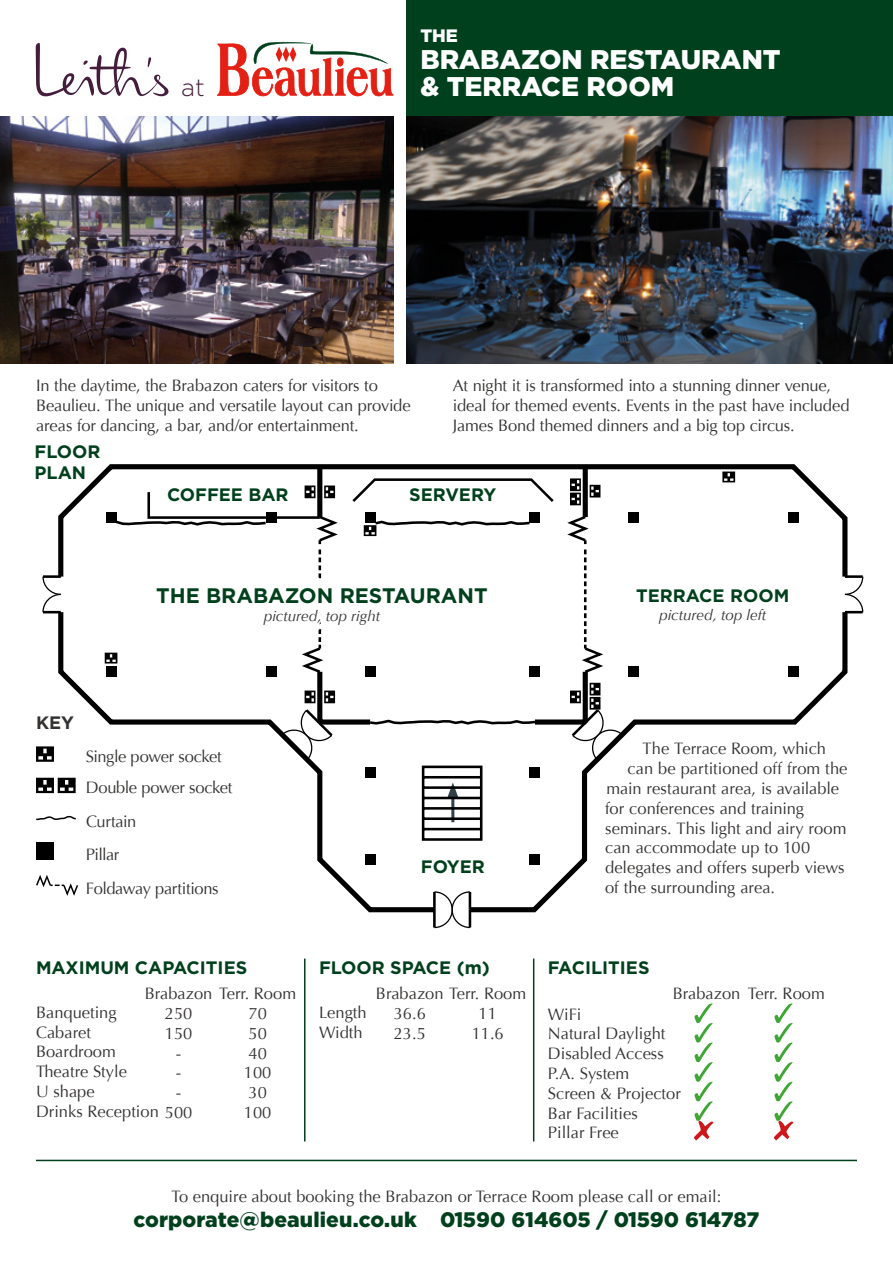
<style>
.page{position:relative;width:893px;height:1263px;background:#fff}
.page>*{position:absolute;margin:0;border:0;box-sizing:border-box;transform-origin:0 0}
.t1{font:900 27px/27px "Gotham";color:#fff}
.t2{font:300 24.3px "Gotham";color:#441d3d}
.t3{font:900 21px "Gotham";color:#00401c}
.t4{font:700 21px "Gotham";color:#00401c}
.t5{font:700 18px/21.6px "Gotham";color:#00401c}
.t6{font:700 18px "Gotham";color:#343231}
.t7{font:900 18px "Gotham";color:#fff}
.t8{font:16.5px/19.8px "Optima";color:#343231}
.t9{font:16.5px/31.3px "Optima";letter-spacing:-.025em;color:#343231}
.t10{font:16.5px "Optima";letter-spacing:-.03em;color:#343231}
.t11{font:italic 15px "Optima";color:#343231}
</style>
<div class="page">
<div style="left:407px;top:0;width:486px;height:138px;background:#00401c"></div>
<img style="left:407px;top:116px;width:486px;height:247px">
<hr style="left:36px;top:1160px;width:821px;height:1px;background:#00401c">
<hr style="left:304px;top:958px;width:1px;height:183px;background:#00401c">
<hr style="left:533px;top:958px;width:1px;height:183px;background:#00401c">
<svg style="left:694px;top:1003px;width:19px;height:137px"></svg>
<svg style="left:774px;top:1003px;width:19px;height:137px"></svg>
<img style="left:0;top:116px;width:393px;height:247px">
<svg style="left:315px;top:464px;width:275px;height:7px;background:#414141"></svg>
<svg style="left:36px;top:471px;width:828px;height:458px"></svg>
<svg style="left:36px;top:43px;width:133px;height:54px"></svg>
<svg style="left:217px;top:42px;width:176px;height:54px"></svg>
<h2 class="t2" style="left:181px;top:72px;width:25px">at</h2>
<p class="t7" style="left:420px;top:23px;width:39px">THE</p>
<h1 class="t1" style="left:420px;top:46px;width:362px">BRABAZON RESTAURANT &amp; TERRACE ROOM</h1>
<p class="t8" style="left:36px;top:376px;width:376px">In the daytime, the Brabazon caters for visitors to<br>Beaulieu. The unique and versatile layout can provide areas for dancing, a bar, and/or entertainment.</p>
<p class="t5" style="left:35px;top:440px;width:67px">FLOOR<br>PLAN</p>
<p class="t8" style="left:453px;top:376px;width:398px">At night it is transformed into a stunning dinner venue, ideal for themed events. Events in the past have included<br>James Bond themed dinners and a big top circus.</p>
<p class="t5" style="left:167px;top:484px;width:123px">COFFEE BAR</p>
<p class="t5" style="left:409px;top:484px;width:89px">SERVERY</p>
<p class="t4" style="left:156px;top:582px;width:333px">THE BRABAZON RESTAURANT</p>
<p class="t11" style="left:264px;top:608px;width:118px">pictured, top right</p>
<p class="t5" style="left:636px;top:585px;width:155px">TERRACE ROOM</p>
<p class="t11" style="left:659px;top:606px;width:109px">pictured, top left</p>
<p class="t6" style="left:36px;top:711px;width:40px">KEY</p>
<p class="t9" style="left:86px;top:740px;width:148px">Single power socket<br>Double power socket</p>
<p class="t10" style="left:86px;top:812px;width:52px">Curtain</p>
<p class="t8" style="left:86px;top:844px;width:35px">Pillar</p>
<p class="t9" style="left:86px;top:872px;width:134px">Foldaway partitions</p>
<p class="t5" style="left:421px;top:856px;width:65px">FOYER</p>
<p class="t8" style="left:643px;top:739px;width:185px">The Terrace Room, which</p>
<p class="t8" style="left:628px;top:759px;width:221px">can be partitioned off from the</p>
<p class="t8" style="left:607px;top:779px;width:234px">main restaurant area, is available</p>
<p class="t8" style="left:605px;top:798px;width:200px">for conferences and training</p>
<p class="t8" style="left:605px;top:818px;width:243px">seminars. This light and airy room</p>
<p class="t8" style="left:605px;top:838px;width:207px">can accommodate up to 100</p>
<p class="t8" style="left:605px;top:858px;width:241px">delegates and offers superb views</p>
<p class="t8" style="left:605px;top:878px;width:172px">of the surrounding area.</p>
<p class="t5" style="left:36px;top:956px;width:213px">MAXIMUM CAPACITIES</p>
<p class="t8" style="left:36px;top:1002px;width:158px">Banqueting<br>Cabaret<br>Boardroom<br>Theatre Style<br>U shape<br>Drinks Reception 500</p>
<p class="t8" style="left:145px;top:984px;width:153px">Brabazon Terr. Room</p>
<p class="t8" style="left:165px;top:1004px;width:29px">250</p>
<p class="t8" style="left:165px;top:1023px;width:29px">150</p>
<p class="t8" style="left:176px;top:1043px;width:7px">-</p>
<p class="t8" style="left:176px;top:1063px;width:7px">-</p>
<p class="t8" style="left:176px;top:1083px;width:7px">-</p>
<p class="t8" style="left:244px;top:1004px;width:29px">70<br>50<br>40<br>100<br>30<br>100</p>
<p class="t5" style="left:319px;top:956px;width:172px">FLOOR SPACE (m)</p>
<p class="t8" style="left:319px;top:1002px;width:49px">Length<br>Width</p>
<p class="t8" style="left:394px;top:984px;width:134px;text-indent:-18px">Brabazon Terr. Room<br>36.6<br>23.5</p>
<p class="t8" style="left:472px;top:1004px;width:34px;text-align:center">11<br>11.6</p>
<p class="t5" style="left:548px;top:956px;width:103px">FACILITIES</p>
<p class="t8" style="left:548px;top:1004px;width:134px">WiFi<br>Natural Daylight<br>Disabled Access<br>P.A. System<br>Screen &amp; Projector<br>Bar Facilities<br>Pillar Free</p>
<p class="t8" style="left:673px;top:984px;width:153px">Brabazon Terr. Room</p>
<p class="t8" style="left:172px;top:1186px;width:551px">To enquire about booking the Brabazon or Terrace Room please call or email:</p>
<p class="t3" style="left:134px;top:1205px;width:627px">corporate@beaulieu.co.uk 01590 614605 / 01590 614787</p>
</div>
